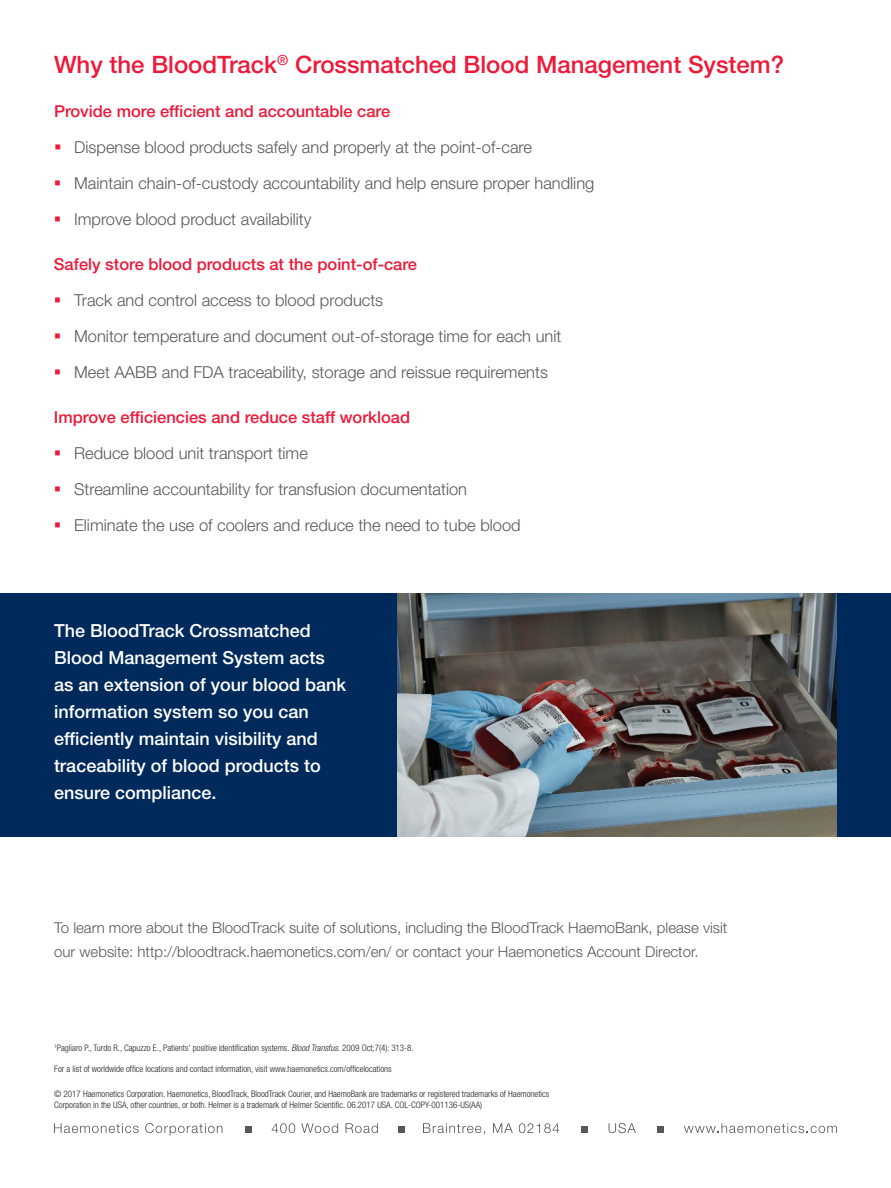
<style>
.page{position:relative;width:891px;height:1188px;background:#fff}
.page>*{position:absolute;margin:0;border:0;box-sizing:border-box;transform-origin:0 0}
.t1{font:500 24px "Helvetica Neue";color:#ed1a3a}
.t2{font:500 18px/27px "Helvetica Neue LT Std";color:#fff}
.t3{font:300 16.5px/36px "Helvetica Neue LT Std";color:#57585a}
.t4{font:500 16.5px "Helvetica Neue LT Std";color:#ed1a3a}
.t5{font:500 16.5px "Helvetica Neue";color:#ed1a3a}
.t6{font:300 15px/24px "Helvetica Neue LT Std";color:#57585a}
.t7{font:300 condensed 9px/10.8px "Helvetica Neue LT Std";color:#231f20}
.t8{font:300 condensed 9px "Helvetica Neue";color:#231f20}
.s1{font-family:"Helvetica Neue LT Std";font-style:italic}
</style>
<div class="page">
<div style="left:0;top:594px;width:891px;height:243px;background:#002a5c"></div>
<svg style="left:54px;top:1123px;width:85px;height:10px"></svg>
<svg style="left:145px;top:1123px;width:77px;height:13px"></svg>
<svg style="left:272px;top:1123px;width:23px;height:10px"></svg>
<svg style="left:301px;top:1123px;width:37px;height:10px"></svg>
<svg style="left:346px;top:1123px;width:32px;height:10px"></svg>
<svg style="left:423px;top:1123px;width:62px;height:12px"></svg>
<svg style="left:493px;top:1123px;width:20px;height:10px"></svg>
<svg style="left:519px;top:1123px;width:40px;height:10px"></svg>
<svg style="left:609px;top:1123px;width:27px;height:10px"></svg>
<svg style="left:684px;top:1123px;width:153px;height:10px"></svg>
<svg style="left:245px;top:1126px;width:6px;height:6px"></svg>
<svg style="left:398px;top:1126px;width:6px;height:6px"></svg>
<svg style="left:581px;top:1126px;width:6px;height:6px"></svg>
<svg style="left:658px;top:1126px;width:6px;height:6px"></svg>
<img style="left:397px;top:594px;width:440px;height:243px">
<h1 class="t1" style="left:54px;top:50px;width:732px">Why the BloodTrack<sup>®</sup> Crossmatched Blood Management System?</h1>
<p class="t4" style="left:54px;top:101px;width:338px">Provide more efficient and accountable care</p>
<p class="t3" style="left:74px;top:129px;width:522px">Dispense blood products safely and properly at the point-of-care<br>Maintain chain-of-custody accountability and help ensure proper handling<br>Improve blood product availability</p>
<p class="t4" style="left:54px;top:254px;width:365px">Safely store blood products at the point-of-care</p>
<p class="t3" style="left:74px;top:282px;width:489px">Track and control access to blood products<br>Monitor temperature and document out-of-storage time for each unit<br>Meet AABB and FDA traceability, storage and reissue requirements</p>
<p class="t5" style="left:54px;top:407px;width:358px">Improve efficiencies and reduce staff workload</p>
<p class="t3" style="left:74px;top:435px;width:448px">Reduce blood unit transport time<br>Streamline accountability for transfusion documentation<br>Eliminate the use of coolers and reduce the need to tube blood</p>
<p class="t2" style="left:54px;top:617px;width:294px">The BloodTrack Crossmatched<br>Blood Management System acts as an extension of your blood bank information system so you can efficiently maintain visibility and traceability of blood products to ensure compliance.</p>
<p class="t6" style="left:54px;top:915px;width:674px">To learn more about the BloodTrack suite of solutions, including the BloodTrack HaemoBank, please visit our website: http://bloodtrack.haemonetics.com/en/ or contact your Haemonetics Account Director.</p>
<p class="t8" style="left:54px;top:1042px;width:361px"><sup>1</sup>Pagliaro P., Turdo R., Capuzzo E., Patients’ positive identification systems. <span class="s1">Blood Transfus.</span> 2009 Oct;7(4): 313-8.</p>
<p class="t7" style="left:54px;top:1064px;width:339px">For a list of worldwide office locations and contact information, visit www.haemonetics.com/officelocations</p>
<p class="t7" style="left:54px;top:1088px;width:497px">© 2017 Haemonetics Corporation. Haemonetics, BloodTrack, BloodTrack Courier, and HaemoBank are trademarks or registered trademarks of Haemonetics<br>Corporation in the USA, other countries, or both. Helmer is a trademark of Helmer Scientific. 06.2017 USA. COL-COPY-001136-US(AA)</p>
</div>
